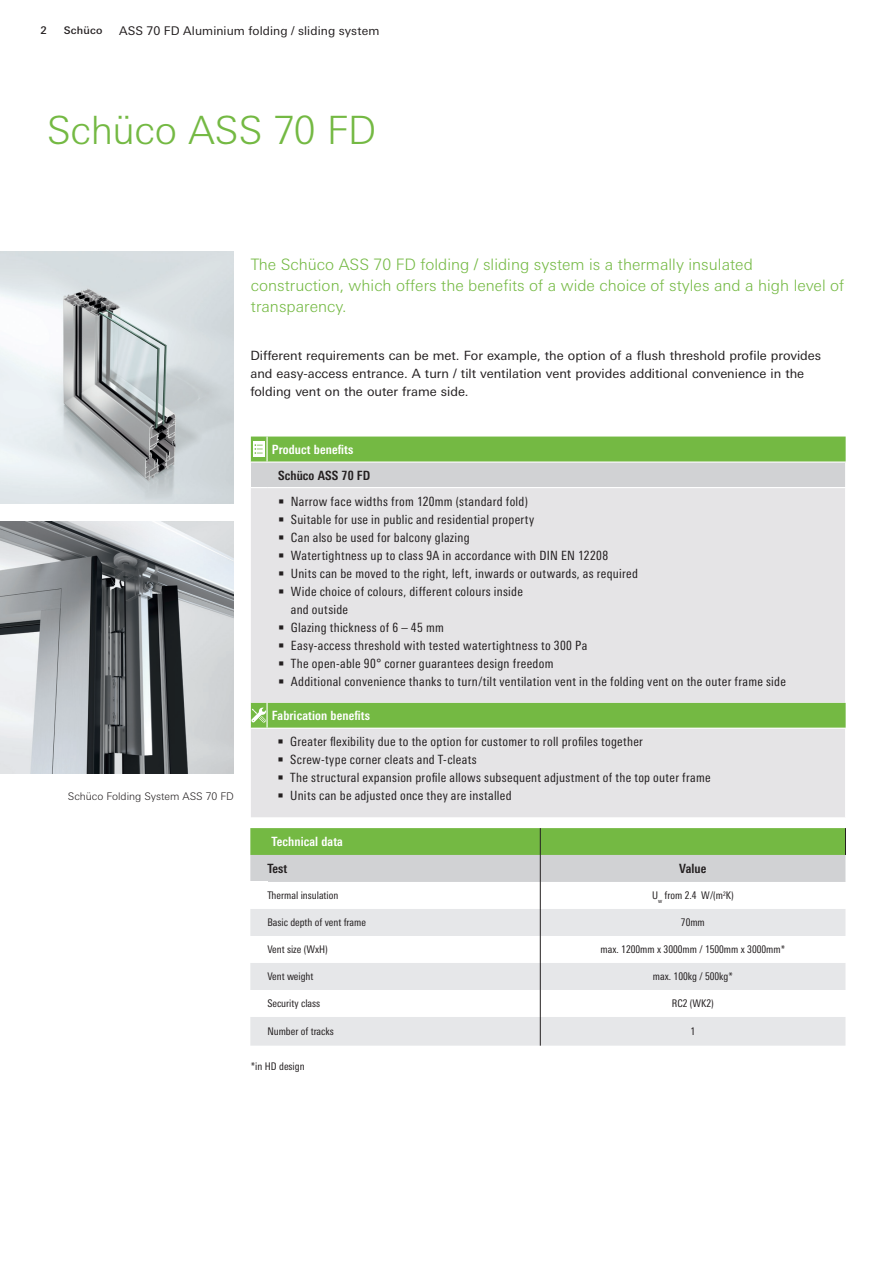
<style>
.page{position:relative;width:893px;height:1263px;background:#fff}
.page>*{position:absolute;margin:0;border:0;box-sizing:border-box;transform-origin:0 0}
.P__Headline_Innen{font:300 39px "Univers For Schueco 330";letter-spacing:-.01em;color:#74b943}
.P__Auszeichnung_10_5pt_Grün{font:300 15.75px/21px "Univers For Schueco 330";color:#74b943}
.t1{font:12.75px/18px "Univers For Schueco 420 Cd Rg";letter-spacing:.02em;color:#231f20}
.P__Fließtext_8_5pt{font:12.75px/18px "Univers For Schueco 430 Reg";color:#231f20}
.P__Tabellenkopf_Weiß_8_5pt{font:12.75px "Univers For Schueco 620 Cd Bd";letter-spacing:.01em;color:#fff}
.P__Tabellenkopf_Weiß_8_5pt-2{font:12.75px "Univers For Schueco 620 Cd Bd";letter-spacing:.01em;color:#231f20}
.t2{font:12px "Univers For Schueco 430 Reg";letter-spacing:.005em;color:#231f20}
.Tabelle_regular_links{font:10.5px "Univers For Schueco 420 Cd Rg";color:#231f20}
.Tabelle_regular_zentriert{font:10.5px "Univers For Schueco 420 Cd Rg";color:#231f20}
.BU_links{font:300 10.5px "Univers For Schueco 330";color:#231f20}
.t3{font:10.5px "Univers For Schueco 530 Med";letter-spacing:.02em;color:#231f20}
</style>
<div class="page">
<img style="left:0;top:252px;width:234px;height:252px">
<img style="left:0;top:522px;width:234px;height:252px">
<div style="left:251px;top:436px;width:595px;height:25px;background:#74b943"></div>
<div style="left:251px;top:462px;width:595px;height:26px;background:#d1d2d4"></div>
<svg style="left:251px;top:488px;width:595px;height:329px;background:#dce0da"></svg>
<hr style="left:266px;top:437px;width:2px;height:24px;background:#fff">
<hr style="left:266px;top:703px;width:2px;height:25px;background:#fff">
<svg style="left:251px;top:461px;width:16px;height:2px"></svg>
<hr style="left:267px;top:461px;width:579px;height:2px;background:#fff">
<svg style="left:251px;top:487px;width:16px;height:1px"></svg>
<hr style="left:267px;top:487px;width:579px;height:1px;background:#fff">
<hr style="left:267px;top:728px;width:579px;height:1px;background:#fff">
<svg style="left:845px;top:463px;width:1px;height:24px"></svg>
<hr style="left:845px;top:488px;width:1px;height:215px;background:#fff">
<hr style="left:845px;top:729px;width:1px;height:88px;background:#fff">
<div style="left:253px;top:441px;width:11px;height:16px;background:#fff"></div>
<svg style="left:254px;top:444px;width:9px;height:10px"></svg>
<svg style="left:251px;top:708px;width:16px;height:21px"></svg>
<svg style="left:250px;top:828px;width:596px;height:218px"></svg>
<p class="t3" style="left:40px;top:24px;width:8px">2</p>
<p class="t3" style="left:64px;top:24px;width:40px">Schüco</p>
<p class="t2" style="left:119px;top:24px;width:262px">ASS 70 FD Aluminium folding / sliding system</p>
<p class="P__Headline_Innen" style="left:47px;top:107px;width:331px">Schüco ASS 70 FD</p>
<p class="P__Auszeichnung_10_5pt_Grün" style="left:251px;top:254px;width:595px">The Schüco ASS 70 FD folding / sliding system is a thermally insulated construction, which offers the benefits of a wide choice of styles and a high level of transparency.</p>
<p class="P__Fließtext_8_5pt" style="left:250px;top:346px;width:572px">Different requirements can be met. For example, the option of a flush threshold profile provides and easy-access entrance. A turn / tilt ventilation vent provides additional convenience in the folding vent on the outer frame side.</p>
<p class="BU_links" style="left:68px;top:790px;width:167px">Schüco Folding System ASS 70 FD</p>
<p class="P__Tabellenkopf_Weiß_8_5pt" style="left:272px;top:442px;width:83px">Product benefits</p>
<p class="P__Tabellenkopf_Weiß_8_5pt-2" style="left:278px;top:467px;width:94px">Schüco ASS 70 FD</p>
<p class="t1" style="left:278px;top:492px;width:251px">• Narrow face widths from 120mm (standard fold)</p>
<p class="t1" style="left:278px;top:510px;width:258px">• Suitable for use in public and residential property</p>
<p class="t1" style="left:278px;top:528px;width:193px">• Can also be used for balcony glazing</p>
<p class="t1" style="left:278px;top:546px;width:332px">• Watertightness up to class 9A in accordance with DIN EN 12208</p>
<p class="t1" style="left:278px;top:564px;width:361px">• Units can be moved to the right, left, inwards or outwards, as required</p>
<p class="t1" style="left:291px;top:582px;width:234px;text-indent:-13px">• Wide choice of colours, different colours inside and outside</p>
<p class="t1" style="left:278px;top:618px;width:167px">• Glazing thickness of 6 – 45 mm</p>
<p class="t1" style="left:278px;top:636px;width:311px">• Easy-access threshold with tested watertightness to 300 Pa</p>
<p class="t1" style="left:278px;top:654px;width:277px">• The open-able 90° corner guarantees design freedom</p>
<p class="t1" style="left:278px;top:672px;width:509px">• Additional convenience thanks to turn/tilt ventilation vent in the folding vent on the outer frame side</p>
<p class="P__Tabellenkopf_Weiß_8_5pt" style="left:272px;top:708px;width:100px">Fabrication benefits</p>
<p class="t1" style="left:277px;top:733px;width:367px">• Greater flexibility due to the option for customer to roll profiles together</p>
<p class="t1" style="left:277px;top:751px;width:201px">• Screw-type corner cleats and T-cleats</p>
<p class="t1" style="left:277px;top:769px;width:435px">• The structural expansion profile allows subsequent adjustment of the top outer frame</p>
<p class="t1" style="left:277px;top:787px;width:236px">• Units can be adjusted once they are installed</p>
<p class="P__Tabellenkopf_Weiß_8_5pt" style="left:272px;top:834px;width:73px">Technical data</p>
<p class="P__Tabellenkopf_Weiß_8_5pt-2" style="left:267px;top:861px;width:21px">Test</p>
<p class="P__Tabellenkopf_Weiß_8_5pt-2" style="left:679px;top:861px;width:29px">Value</p>
<p class="Tabelle_regular_links" style="left:267px;top:889px;width:73px">Thermal insulation</p>
<p class="Tabelle_regular_links" style="left:652px;top:889px;width:83px">U<sub>w</sub> from 2.4 W/(m<sup>2</sup>K)</p>
<p class="Tabelle_regular_links" style="left:267px;top:916px;width:100px">Basic depth of vent frame</p>
<p class="Tabelle_regular_links" style="left:681px;top:916px;width:25px">70mm</p>
<p class="Tabelle_regular_links" style="left:267px;top:943px;width:62px">Vent size (WxH)</p>
<p class="Tabelle_regular_zentriert" style="left:601px;top:943px;width:186px">max. 1200mm x 3000mm / 1500mm x 3000mm*</p>
<p class="Tabelle_regular_links" style="left:267px;top:970px;width:48px">Vent weight</p>
<p class="Tabelle_regular_zentriert" style="left:653px;top:970px;width:81px">max. 100kg / 500kg*</p>
<p class="Tabelle_regular_links" style="left:267px;top:997px;width:54px">Security class</p>
<p class="Tabelle_regular_zentriert" style="left:672px;top:997px;width:43px">RC2 (WK2)</p>
<p class="Tabelle_regular_links" style="left:267px;top:1025px;width:68px">Number of tracks</p>
<p class="Tabelle_regular_zentriert" style="left:690px;top:1025px;width:6px">1</p>
<p class="Tabelle_regular_links" style="left:251px;top:1060px;width:55px">*in HD design</p>
</div>
